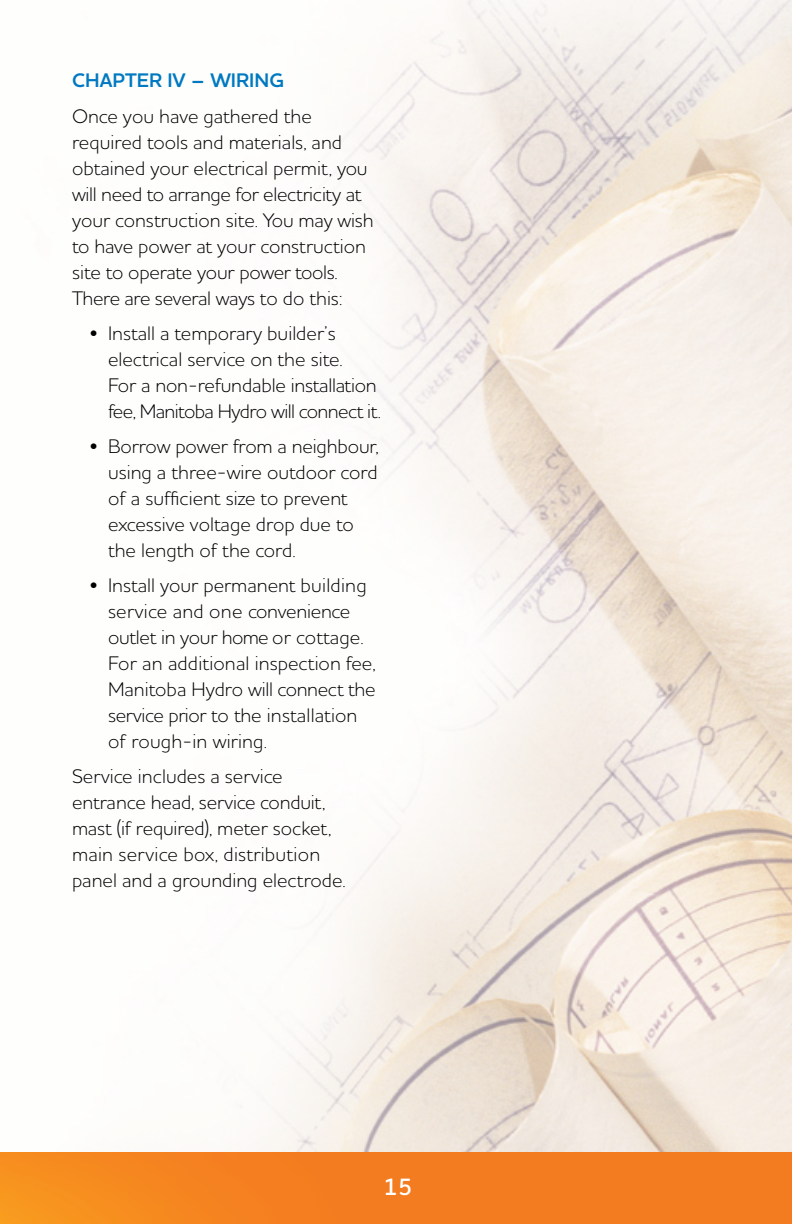
<style>
.page{position:relative;width:792px;height:1224px;background:#fff}
.page>*{position:absolute;margin:0;border:0;box-sizing:border-box;transform-origin:0 0}
.t1{font:600 24px "MH Houschka Std";color:#fff}
.t2{font:300 20px/26px "MH Houschka Std";color:#000}
.t3{font:700 20px "MH Houschka Std";color:#0079c1}
.s1{font-size:14px}
</style>
<div class="page">
<img style="left:249px;top:0;width:543px;height:1152px">
<img style="left:0;top:1152px;width:792px;height:72px">
<p class="t3" style="left:72px;top:67px;width:214px">CHAPTER IV – WIRING</p>
<p class="t2" style="left:72px;top:103px;width:303px">Once you have gathered the required tools and materials, and obtained your electrical permit, you will need to arrange for electricity at your construction site. You may wish to have power at your construction site to operate your power tools.<br>There are several ways to do this:</p>
<p class="t2" style="left:108px;top:320px;width:274px;text-indent:-18px"><span class="s1">•</span> Install a temporary builder’s electrical service on the site.<br>For a non-refundable installation fee, Manitoba Hydro will connect it.</p>
<p class="t2" style="left:108px;top:433px;width:272px;text-indent:-18px"><span class="s1">•</span> Borrow power from a neighbour, using a three-wire outdoor cord of a sufficient size to prevent excessive voltage drop due to the length of the cord.</p>
<p class="t2" style="left:108px;top:572px;width:269px;text-indent:-18px"><span class="s1">•</span> Install your permanent building service and one convenience outlet in your home or cottage.<br>For an additional inspection fee,<br>Manitoba Hydro will connect the service prior to the installation of rough-in wiring.</p>
<p class="t2" style="left:72px;top:763px;width:275px">Service includes a service entrance head, service conduit, mast (if required), meter socket, main service box, distribution panel and a grounding electrode.</p>
<p class="t1" style="left:384px;top:1171px;width:30px">15</p>
</div>
